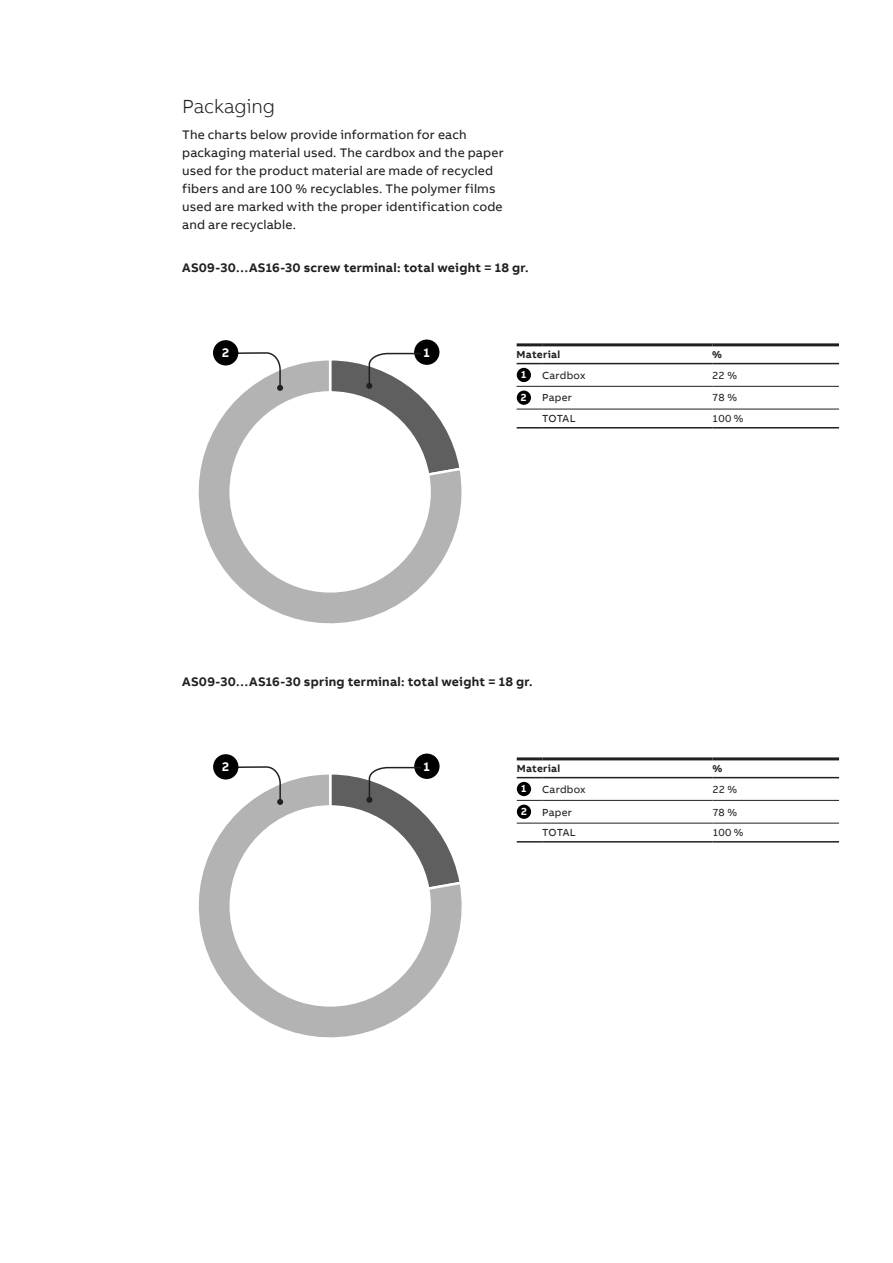
<style>
.page{position:relative;width:893px;height:1263px;background:#fff}
.page>*{position:absolute;margin:0;border:0;box-sizing:border-box;transform-origin:0 0}
.Lead_13pt_18pt{font:300 19.5px "AB Bvoice";letter-spacing:-.005em;color:#231f20}
.Copytext_8_5pt_12pt{font:12.75px/18px "AB Bvoice";letter-spacing:.015em;color:#231f20}
.Paragraph_Title_8_5p{font:700 12.75px "AB Bvoice";letter-spacing:.02em;color:#231f20}
.Paragraph_Title_8_5p-2{font:700 12.75px "AB Bvoice";color:#fff}
.Table_Content_Left_7{font:10.5px "AB Bvoice";letter-spacing:.02em;color:#231f20}
.Table_Title_Left_7pt{font:700 10.5px "AB Bvoice";letter-spacing:.025em;color:#231f20}
.t1{font:700 10.5px "AB Bvoice";color:#fff}
</style>
<div class="page">
<svg style="left:198px;top:349px;width:264px;height:275px"></svg>
<hr style="left:517px;top:343px;width:25px;height:3px;background:#231f20">
<hr style="left:542px;top:343px;width:170px;height:3px;background:#231f20">
<hr style="left:712px;top:343px;width:127px;height:3px;background:#231f20">
<svg style="left:517px;top:386px;width:25px;height:1px"></svg>
<hr style="left:542px;top:386px;width:170px;height:1px;background:#231f20">
<hr style="left:712px;top:386px;width:127px;height:1px;background:#231f20">
<svg style="left:517px;top:409px;width:25px;height:1px"></svg>
<hr style="left:542px;top:409px;width:170px;height:1px;background:#231f20">
<hr style="left:712px;top:409px;width:127px;height:1px;background:#231f20">
<svg style="left:517px;top:427px;width:25px;height:1px"></svg>
<hr style="left:542px;top:427px;width:170px;height:1px;background:#231f20">
<hr style="left:712px;top:427px;width:127px;height:1px;background:#231f20">
<svg style="left:517px;top:363px;width:25px;height:1px"></svg>
<hr style="left:542px;top:363px;width:170px;height:1px;background:#231f20">
<hr style="left:712px;top:363px;width:127px;height:1px;background:#231f20">
<div style="left:517px;top:368px;width:14px;height:14px;background:#000;border-radius:50%"></div>
<div style="left:517px;top:391px;width:14px;height:14px;background:#000;border-radius:50%"></div>
<div style="left:414px;top:340px;width:25px;height:25px;background:#000;border-radius:50%"></div>
<svg style="left:328px;top:352px;width:134px;height:125px"></svg>
<svg style="left:234px;top:351px;width:49px;height:40px"></svg>
<div style="left:213px;top:340px;width:25px;height:25px;background:#000;border-radius:50%"></div>
<svg style="left:198px;top:764px;width:264px;height:274px"></svg>
<hr style="left:517px;top:757px;width:25px;height:3px;background:#231f20">
<hr style="left:542px;top:757px;width:170px;height:3px;background:#231f20">
<hr style="left:712px;top:757px;width:127px;height:3px;background:#231f20">
<svg style="left:517px;top:800px;width:25px;height:1px"></svg>
<hr style="left:542px;top:800px;width:170px;height:1px;background:#231f20">
<hr style="left:712px;top:800px;width:127px;height:1px;background:#231f20">
<svg style="left:517px;top:823px;width:25px;height:1px"></svg>
<hr style="left:542px;top:823px;width:170px;height:1px;background:#231f20">
<hr style="left:712px;top:823px;width:127px;height:1px;background:#231f20">
<svg style="left:517px;top:841px;width:25px;height:1px"></svg>
<hr style="left:542px;top:841px;width:170px;height:1px;background:#231f20">
<hr style="left:712px;top:841px;width:127px;height:1px;background:#231f20">
<svg style="left:517px;top:777px;width:25px;height:1px"></svg>
<hr style="left:542px;top:777px;width:170px;height:1px;background:#231f20">
<hr style="left:712px;top:777px;width:127px;height:1px;background:#231f20">
<div style="left:517px;top:782px;width:14px;height:14px;background:#000;border-radius:50%"></div>
<div style="left:517px;top:805px;width:14px;height:14px;background:#000;border-radius:50%"></div>
<div style="left:414px;top:754px;width:26px;height:25px;background:#000;border-radius:50%"></div>
<svg style="left:328px;top:766px;width:134px;height:125px"></svg>
<svg style="left:234px;top:765px;width:49px;height:40px"></svg>
<div style="left:213px;top:754px;width:25px;height:25px;background:#000;border-radius:50%"></div>
<p class="Lead_13pt_18pt" style="left:182px;top:95px;width:94px">Packaging</p>
<p class="Copytext_8_5pt_12pt" style="left:182px;top:126px;width:286px">The charts below provide information for each</p>
<p class="Copytext_8_5pt_12pt" style="left:182px;top:144px;width:323px">packaging material used. The cardbox and the paper used for the product material are made of recycled</p>
<p class="Copytext_8_5pt_12pt" style="left:182px;top:180px;width:322px">fibers and are 100 % recyclables. The polymer films used are marked with the proper identification code and are recyclable.</p>
<p class="Paragraph_Title_8_5p" style="left:182px;top:259px;width:348px">AS09-30…AS16-30 screw terminal: total weight = 18 gr.</p>
<p class="Paragraph_Title_8_5p-2" style="left:222px;top:345px;width:9px">2</p>
<p class="Paragraph_Title_8_5p-2" style="left:423px;top:344px;width:8px">1</p>
<p class="Table_Title_Left_7pt" style="left:517px;top:348px;width:45px">Material</p>
<p class="Table_Title_Left_7pt" style="left:712px;top:348px;width:11px">%</p>
<p class="t1" style="left:521px;top:368px;width:7px">1</p>
<p class="Table_Content_Left_7" style="left:542px;top:369px;width:45px">Cardbox</p>
<p class="Table_Content_Left_7" style="left:712px;top:369px;width:26px">22 %</p>
<p class="t1" style="left:521px;top:391px;width:7px">2</p>
<p class="Table_Content_Left_7" style="left:542px;top:392px;width:31px">Paper</p>
<p class="Table_Content_Left_7" style="left:712px;top:392px;width:26px">78 %</p>
<p class="Table_Content_Left_7" style="left:542px;top:412px;width:35px">TOTAL</p>
<p class="Table_Content_Left_7" style="left:712px;top:412px;width:33px">100 %</p>
<p class="Paragraph_Title_8_5p" style="left:182px;top:673px;width:352px">AS09-30…AS16-30 spring terminal: total weight = 18 gr.</p>
<p class="Paragraph_Title_8_5p-2" style="left:222px;top:759px;width:9px">2</p>
<p class="Paragraph_Title_8_5p-2" style="left:424px;top:758px;width:8px">1</p>
<p class="Table_Title_Left_7pt" style="left:517px;top:762px;width:45px">Material</p>
<p class="Table_Title_Left_7pt" style="left:712px;top:762px;width:11px">%</p>
<p class="t1" style="left:521px;top:782px;width:7px">1</p>
<p class="Table_Content_Left_7" style="left:542px;top:783px;width:45px">Cardbox</p>
<p class="Table_Content_Left_7" style="left:712px;top:783px;width:26px">22 %</p>
<p class="t1" style="left:521px;top:805px;width:7px">2</p>
<p class="Table_Content_Left_7" style="left:542px;top:806px;width:31px">Paper</p>
<p class="Table_Content_Left_7" style="left:712px;top:806px;width:26px">78 %</p>
<p class="Table_Content_Left_7" style="left:542px;top:826px;width:35px">TOTAL</p>
<p class="Table_Content_Left_7" style="left:712px;top:826px;width:33px">100 %</p>
</div>
